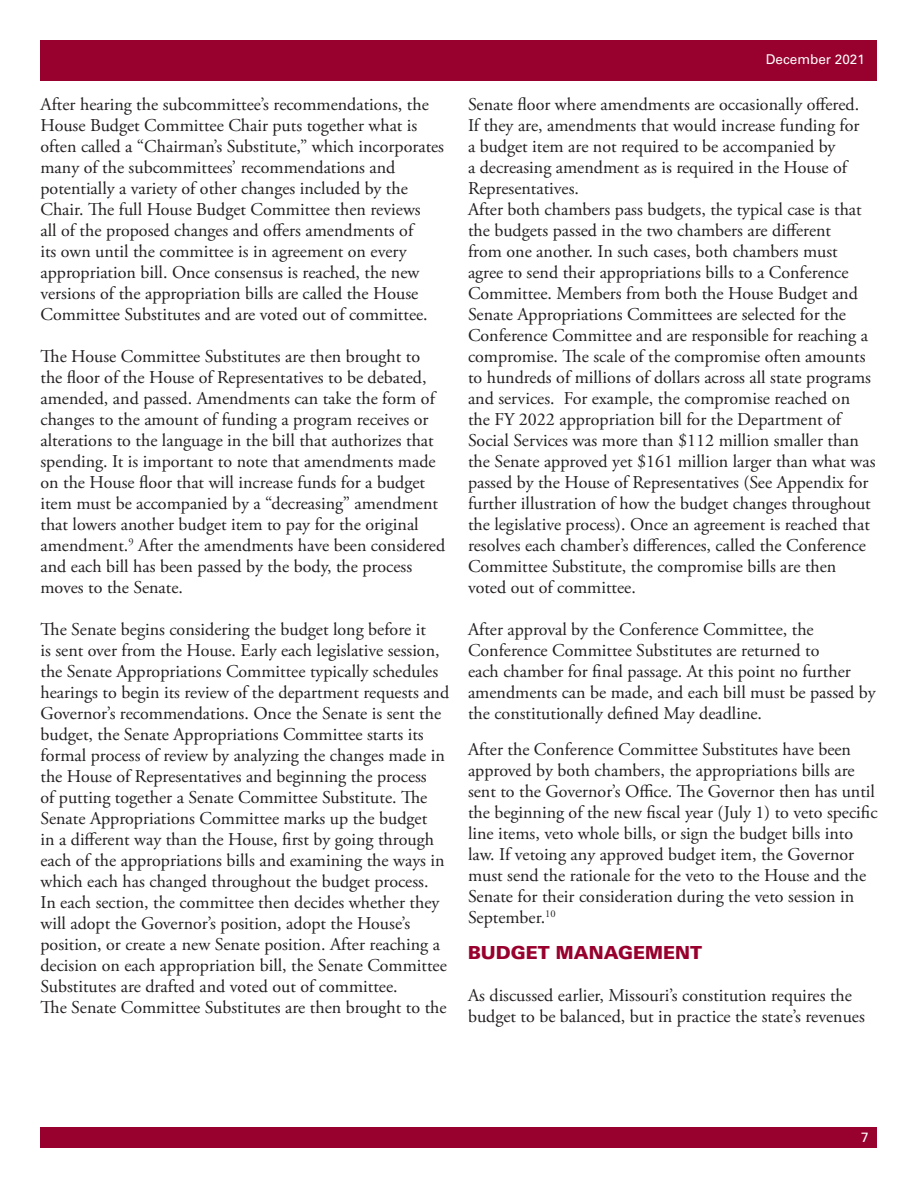
<style>
.page{position:relative;width:918px;height:1188px;background:#fff}
.page>*{position:absolute;margin:0;border:0;box-sizing:border-box;transform-origin:0 0}
.t1{font:18px/21px "Adobe Garamond Pro";color:#231f20}
.t2{font:900 18px "Univers LT Std";color:#98012d}
.t3{font:13.5px "Univers LT Std";color:#fff}
</style>
<div class="page">
<div style="left:40px;top:40px;width:838px;height:41px;background:#98012d"></div>
<div style="left:40px;top:1127px;width:838px;height:21px;background:#98012d"></div>
<p class="t1" style="left:40px;top:95px;width:405px">After hearing the subcommittee’s recommendations, the House Budget Committee Chair puts together what is often called a “Chairman’s Substitute,” which incorporates many of the subcommittees’ recommendations and potentially a variety of other changes included by the Chair. The full House Budget Committee then reviews<br>all of the proposed changes and offers amendments of<br>its own until the committee is in agreement on every appropriation bill. Once consensus is reached, the new versions of the appropriation bills are called the House Committee Substitutes and are voted out of committee.</p>
<p class="t1" style="left:40px;top:347px;width:406px">The House Committee Substitutes are then brought to the floor of the House of Representatives to be debated, amended, and passed. Amendments can take the form of changes to the amount of funding a program receives or alterations to the language in the bill that authorizes that spending. It is important to note that amendments made on the House floor that will increase funds for a budget item must be accompanied by a “decreasing” amendment that lowers another budget item to pay for the original amendment.<sup>9</sup> After the amendments have been considered and each bill has been passed by the body, the process moves to the Senate.</p>
<p class="t1" style="left:40px;top:620px;width:410px">The Senate begins considering the budget long before it<br>is sent over from the House. Early each legislative session, the Senate Appropriations Committee typically schedules hearings to begin its review of the department requests and Governor’s recommendations. Once the Senate is sent the budget, the Senate Appropriations Committee starts its formal process of review by analyzing the changes made in the House of Representatives and beginning the process<br>of putting together a Senate Committee Substitute. The Senate Appropriations Committee marks up the budget<br>in a different way than the House, first by going through each of the appropriations bills and examining the ways in which each has changed throughout the budget process.<br>In each section, the committee then decides whether they will adopt the Governor’s position, adopt the House’s position, or create a new Senate position. After reaching a decision on each appropriation bill, the Senate Committee Substitutes are drafted and voted out of committee.</p>
<p class="t1" style="left:40px;top:998px;width:408px">The Senate Committee Substitutes are then brought to the</p>
<p class="t3" style="left:766px;top:51px;width:101px">December 2021</p>
<p class="t1" style="left:468px;top:95px;width:409px">Senate floor where amendments are occasionally offered.<br>If they are, amendments that would increase funding for<br>a budget item are not required to be accompanied by<br>a decreasing amendment as is required in the House of Representatives.<br>After both chambers pass budgets, the typical case is that the budgets passed in the two chambers are different<br>from one another. In such cases, both chambers must agree to send their appropriations bills to a Conference Committee. Members from both the House Budget and Senate Appropriations Committees are selected for the Conference Committee and are responsible for reaching a compromise. The scale of the compromise often amounts to hundreds of millions of dollars across all state programs and services. For example, the compromise reached on the FY 2022 appropriation bill for the Department of Social Services was more than $112 million smaller than the Senate approved yet $161 million larger than what was passed by the House of Representatives (See Appendix for further illustration of how the budget changes throughout the legislative process). Once an agreement is reached that resolves each chamber’s differences, called the Conference Committee Substitute, the compromise bills are then voted out of committee.</p>
<p class="t1" style="left:468px;top:620px;width:409px">After approval by the Conference Committee, the Conference Committee Substitutes are returned to<br>each chamber for final passage. At this point no further amendments can be made, and each bill must be passed by the constitutionally defined May deadline.</p>
<p class="t1" style="left:468px;top:740px;width:411px">After the Conference Committee Substitutes have been approved by both chambers, the appropriations bills are sent to the Governor’s Office. The Governor then has until the beginning of the new fiscal year (July 1) to veto specific line items, veto whole bills, or sign the budget bills into law. If vetoing any approved budget item, the Governor must send the rationale for the veto to the House and the Senate for their consideration during the veto session in September.<sup>10</sup></p>
<p class="t2" style="left:468px;top:942px;width:236px">BUDGET MANAGEMENT</p>
<p class="t1" style="left:468px;top:986px;width:398px">As discussed earlier, Missouri’s constitution requires the budget to be balanced, but in practice the state’s revenues</p>
<p class="t3" style="left:861px;top:1129px;width:9px">7</p>
</div>
